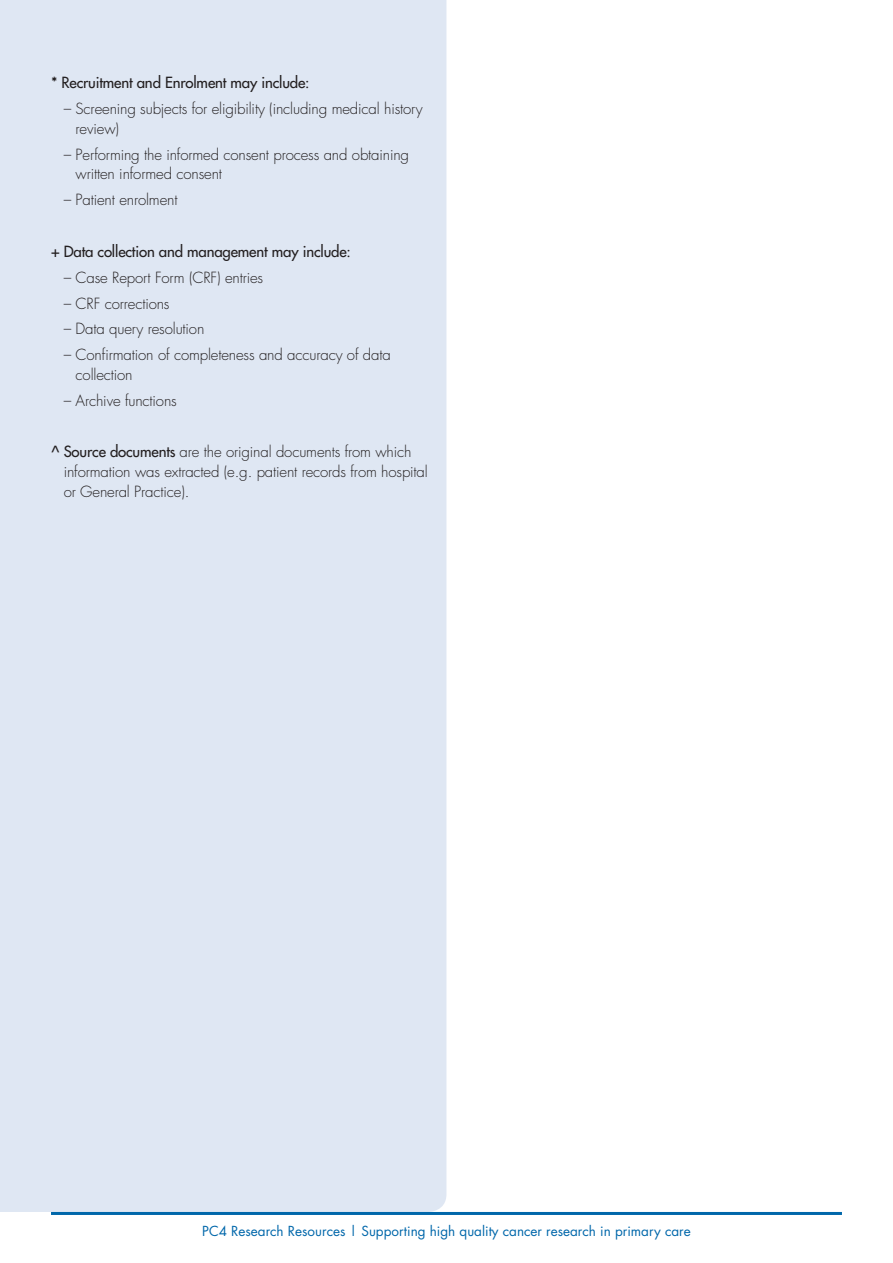
<style>
.page{position:relative;width:893px;height:1263px;background:#fff}
.page>*{position:absolute;margin:0;border:0;box-sizing:border-box;transform-origin:0 0}
.t1{font:300 15px/19.5px "Futura";letter-spacing:-.01em;color:#231f20}
.t2{font:15px "Futura";letter-spacing:-.01em;color:#231f20}
.t3{font:13.5px "Futura";color:#0067aa}
.s1{font-weight:400}
</style>
<div class="page">
<div style="left:0;top:0;width:446px;height:1212px;background:#dfe7f3"></div>
<hr style="left:51px;top:1212px;width:791px;height:3px;background:#0067aa">
<p class="t2" style="left:51px;top:73px;width:260px">* Recruitment and Enrolment may include:</p>
<p class="t1" style="left:76px;top:99px;width:349px;text-indent:-12px">– Screening subjects for eligibility (including medical history review)</p>
<p class="t1" style="left:76px;top:145px;width:335px;text-indent:-12px">– Performing the informed consent process and obtaining written informed consent</p>
<p class="t1" style="left:64px;top:190px;width:115px">– Patient enrolment</p>
<p class="t2" style="left:51px;top:242px;width:301px">+ Data collection and management may include:</p>
<p class="t1" style="left:64px;top:268px;width:201px">– Case Report Form (CRF) entries</p>
<p class="t1" style="left:64px;top:294px;width:107px">– CRF corrections</p>
<p class="t1" style="left:64px;top:319px;width:142px">– Data query resolution</p>
<p class="t1" style="left:76px;top:345px;width:317px;text-indent:-12px">– Confirmation of completeness and accuracy of data collection</p>
<p class="t1" style="left:64px;top:391px;width:115px">– Archive functions</p>
<p class="t1" style="left:64px;top:442px;width:366px;text-indent:-13px"><span class="s1">^ Source documents</span> are the original documents from which information was extracted (e.g. patient records from hospital or General Practice).</p>
<p class="t3" style="left:202px;top:1221px;width:490px">PC4 Research Resources | Supporting high quality cancer research in primary care</p>
</div>
